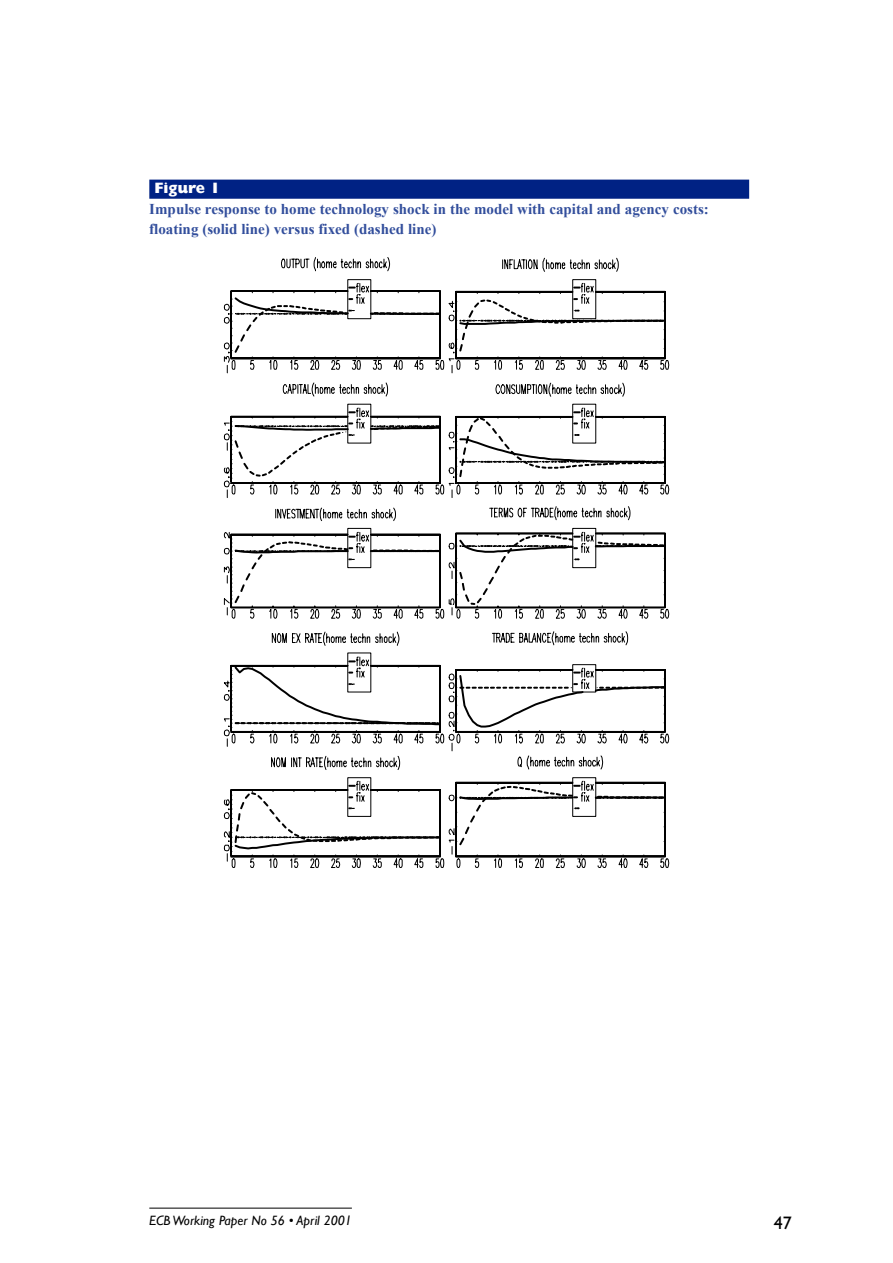
<style>
.page{position:relative;width:893px;height:1263px;background:#fff}
.page>*{position:absolute;margin:0;border:0;box-sizing:border-box;transform-origin:0 0}
.t1{font:18px "Gill Sans";color:#000}
.t2{font:700 15px/19.5px "Times New Roman";color:#324e9c}
.t3{font:italic 13.5px "Gill Sans";color:#000}
</style>
<div class="page">
<hr style="left:149px;top:1208px;width:203px;height:1px;background:#000">
<svg style="left:224px;top:257px;width:445px;height:116px"></svg>
<svg style="left:231px;top:279px;width:365px;height:104px"></svg>
<svg style="left:224px;top:383px;width:445px;height:115px"></svg>
<svg style="left:231px;top:404px;width:365px;height:94px"></svg>
<svg style="left:224px;top:506px;width:445px;height:112px"></svg>
<svg style="left:231px;top:528px;width:365px;height:91px"></svg>
<svg style="left:224px;top:631px;width:445px;height:237px"></svg>
<div style="left:572px;top:778px;width:24px;height:38px;border:1px solid #000"></div>
<div style="left:149px;top:180px;width:600px;height:19px;background:#002284"></div>
<p class="t2" style="left:149px;top:200px;width:561px">Impulse response to home technology shock in the model with capital and agency costs: floating (solid line) versus fixed (dashed line)</p>
<p class="t3" style="left:149px;top:1213px;width:204px">ECB Working Paper No 56 ï April 2001</p>
<p class="t1" style="left:773px;top:1212px;width:19px">47</p>
</div>
